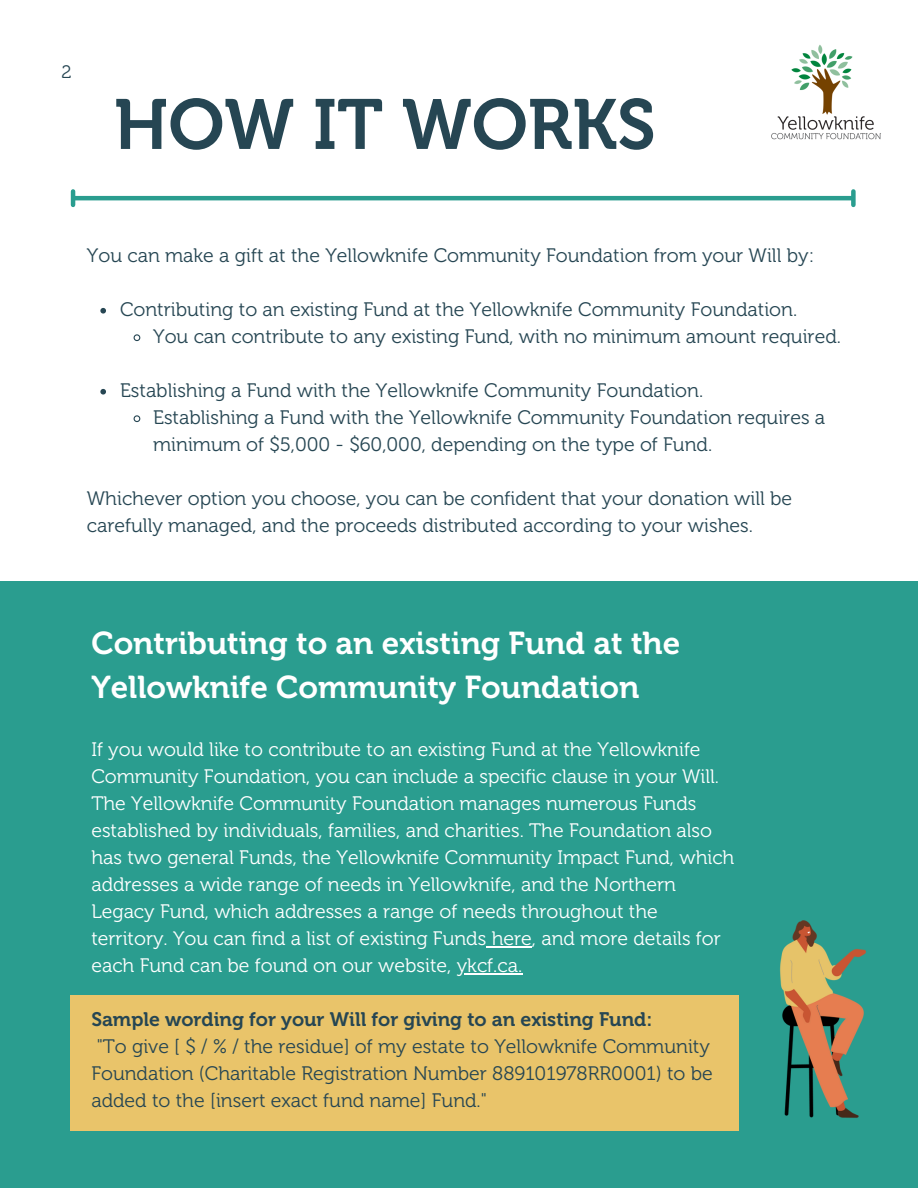
<style>
.page{position:relative;width:918px;height:1188px;background:#fff}
.page>*{position:absolute;margin:0;border:0;box-sizing:border-box;transform-origin:0 0}
.t1{font:70.5px "Museo 700";color:#264653}
.t2{font:31.5px/43.8px "Museo 700";color:#fff}
.t3{font:19.5px/27px "Museo 300";color:#264653}
.t4{font:19.5px/27px "Museo 300";color:#fff}
.t5{font:18px "Museo 300";color:#264653}
.s1{font-family:"Museo 700"}
</style>
<div class="page">
<img style="left:771px;top:45px;width:110px;height:95px">
<hr style="left:74px;top:196px;width:778px;height:4px;background:#2a9d8f">
<hr style="left:71px;top:191px;width:4px;height:14px;background:#2a9d8f">
<div style="left:851px;top:191px;width:5px;height:14px;background:#2a9d8f"></div>
<div style="left:0;top:582px;width:918px;height:606px;background:#2a9d8f"></div>
<img style="left:780px;top:920px;width:86px;height:198px">
<div style="left:71px;top:995px;width:668px;height:136px;background:#e9c46a"></div>
<svg style="left:100px;top:308px;width:6px;height:6px"></svg>
<svg style="left:133px;top:334px;width:8px;height:8px"></svg>
<svg style="left:100px;top:389px;width:6px;height:6px"></svg>
<svg style="left:133px;top:415px;width:8px;height:8px"></svg>
<hr style="left:486px;top:946px;width:46px;height:2px;background:#fff">
<hr style="left:457px;top:973px;width:65px;height:2px;background:#fff">
<h2 class="t5" style="left:61px;top:61px;width:12px">2</h2>
<p class="t1" style="left:114px;top:83px;width:543px">HOW IT WORKS</p>
<h1 class="t3" style="left:87px;top:242px;width:729px">You can make a gift at the Yellowknife Community Foundation from your Will by:</h1>
<p class="t3" style="left:120px;top:296px;width:679px">Contributing to an existing Fund at the Yellowknife Community Foundation.</p>
<p class="t3" style="left:153px;top:323px;width:689px">You can contribute to any existing Fund, with no minimum amount required.</p>
<p class="t3" style="left:120px;top:377px;width:585px">Establishing a Fund with the Yellowknife Community Foundation.</p>
<p class="t3" style="left:153px;top:404px;width:674px">Establishing a Fund with the Yellowknife Community Foundation requires a minimum of $5,000 - $60,000, depending on the type of Fund.</p>
<p class="t3" style="left:87px;top:485px;width:707px">Whichever option you choose, you can be confident that your donation will be carefully managed, and the proceeds distributed according to your wishes.</p>
<p class="t2" style="left:91px;top:621px;width:590px">Contributing to an existing Fund at the<br>Yellowknife Community Foundation</p>
<p class="t4" style="left:91px;top:736px;width:645px">If you would like to contribute to an existing Fund at the Yellowknife Community Foundation, you can include a specific clause in your Will.<br>The Yellowknife Community Foundation manages numerous Funds established by individuals, families, and charities. The Foundation also has two general Funds, the Yellowknife Community Impact Fund, which addresses a wide range of needs in Yellowknife, and the Northern Legacy Fund, which addresses a range of needs throughout the territory. You can find a list of existing Funds here, and more details for each Fund can be found on our website, ykcf.ca.</p>
<p class="t3" style="left:91px;top:1006px;width:623px"><span class="s1">Sample wording for your Will for giving to an existing Fund:<br></span>"To give [ $ / % / the residue] of my estate to Yellowknife Community Foundation (Charitable Registration Number 889101978RR0001) to be added to the [insert exact fund name] Fund."</p>
</div>
